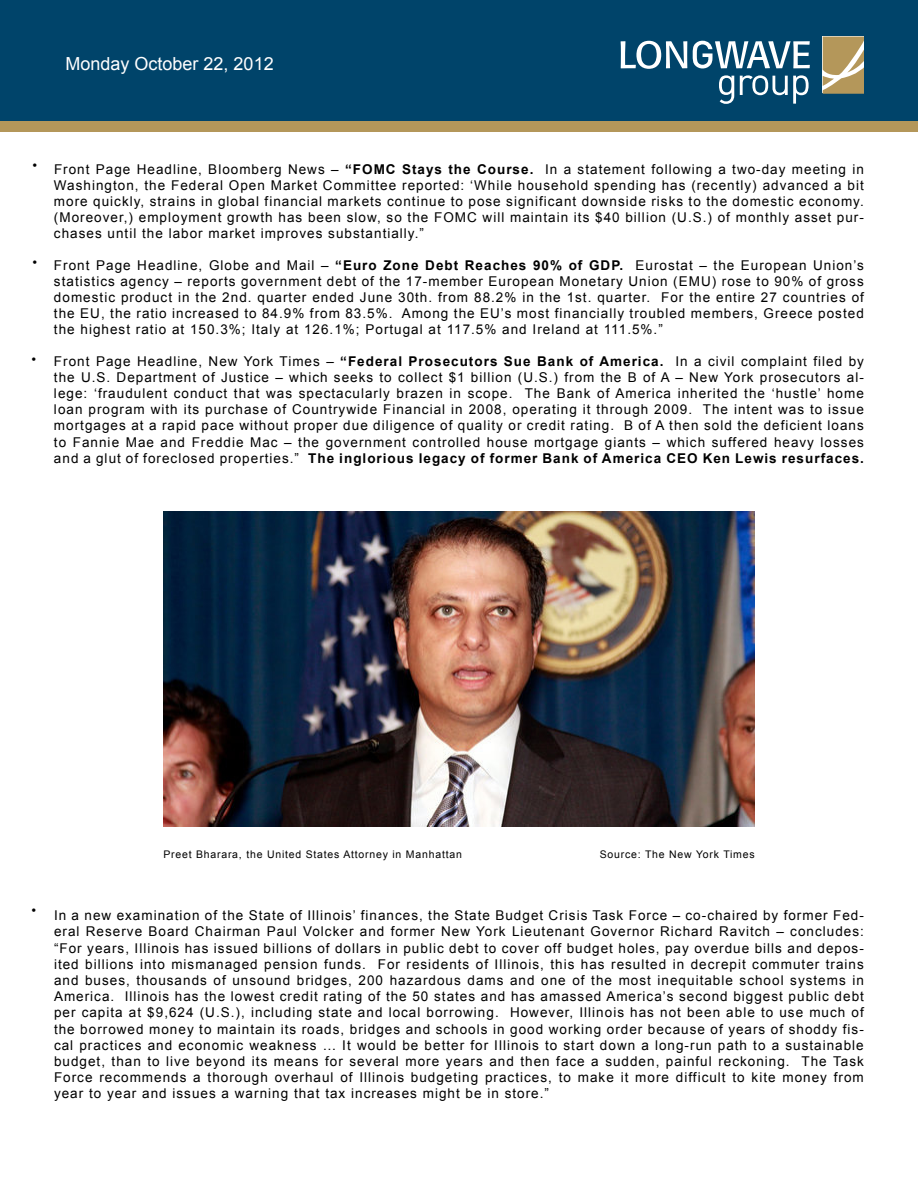
<style>
.page{position:relative;width:918px;height:1188px;background:#fff}
.page>*{position:absolute;margin:0;border:0;box-sizing:border-box;transform-origin:0 0}
.t1{font:18px "Arial";color:#fff}
.t2{font:13.5px/16.2px "Arial";letter-spacing:.075em;color:#000;text-align:justify}
.t3{font:10.5px "Arial";letter-spacing:.075em;color:#000}
.s1{font-weight:700}
</style>
<div class="page">
<div style="left:0;top:0;width:918px;height:123px;background:#00446a"></div>
<div style="left:0;top:122px;width:918px;height:10px;background:#b4975a"></div>
<svg style="left:621px;top:41px;width:66px;height:28px"></svg>
<svg style="left:693px;top:41px;width:117px;height:27px"></svg>
<svg style="left:719px;top:75px;width:15px;height:29px"></svg>
<svg style="left:740px;top:75px;width:69px;height:29px"></svg>
<svg style="left:823px;top:37px;width:41px;height:57px;background:#c0a877"></svg>
<img style="left:163px;top:512px;width:592px;height:315px">
<h1 class="t1" style="left:66px;top:52px;width:210px">Monday October 22, 2012</h1>
<p class="t2" style="left:54px;top:161px;width:811px;text-indent:-22px">• Front Page Headline, Bloomberg News – <span class="s1">“FOMC Stays the Course.</span> In a statement following a two-day meeting in Washington, the Federal Open Market Committee reported: ‘While household spending has (recently) advanced a bit more quickly, strains in global financial markets continue to pose significant downside risks to the domestic economy. (Moreover,) employment growth has been slow, so the FOMC will maintain its $40 billion (U.S.) of monthly asset pur&shy;chases until the labor market improves substantially.”</p>
<p class="t2" style="left:54px;top:257px;width:812px">Front Page Headline, Globe and Mail – <span class="s1">“Euro Zone Debt Reaches 90% of GDP.</span> Eurostat – the European Union’s statistics agency – reports government debt of the 17-member European Monetary Union (EMU) rose to 90% of gross domestic product in the 2nd. quarter ended June 30th. from 88.2% in the 1st. quarter. For the entire 27 countries of the EU, the ratio increased to 84.9% from 83.5%. Among the EU’s most financially troubled members, Greece posted the highest ratio at 150.3%; Italy at 126.1%; Portugal at 117.5% and Ireland at 111.5%.”</p>
<p class="t2" style="left:54px;top:353px;width:812px">Front Page Headline, New York Times – <span class="s1">“Federal Prosecutors Sue Bank of America.</span> In a civil complaint filed by the U.S. Department of Justice – which seeks to collect $1 billion (U.S.) from the B of A – New York prosecutors al&shy;lege: ‘fraudulent conduct that was spectacularly brazen in scope. The Bank of America inherited the ‘hustle’ home loan program with its purchase of Countrywide Financial in 2008, operating it through 2009. The intent was to issue mortgages at a rapid pace without proper due diligence of quality or credit rating. B of A then sold the deficient loans to Fannie Mae and Freddie Mac – the government controlled house mortgage giants – which suffered heavy losses and a glut of foreclosed properties.” <span class="s1">The inglorious legacy of former Bank of America CEO Ken Lewis resurfaces.</span></p>
<p class="t2" style="left:32px;top:255px;width:6px">•</p>
<p class="t2" style="left:31px;top:352px;width:6px">•</p>
<p class="t3" style="left:163px;top:847px;width:300px">Preet Bharara, the United States Attorney in Manhattan</p>
<p class="t3" style="left:600px;top:847px;width:156px">Source: The New York Times</p>
<p class="t2" style="left:31px;top:903px;width:6px">•</p>
<p class="t2" style="left:54px;top:907px;width:811px">In a new examination of the State of Illinois’ finances, the State Budget Crisis Task Force – co-chaired by former Fed&shy;eral Reserve Board Chairman Paul Volcker and former New York Lieutenant Governor Richard Ravitch – concludes: “For years, Illinois has issued billions of dollars in public debt to cover off budget holes, pay overdue bills and depos&shy;ited billions into mismanaged pension funds. For residents of Illinois, this has resulted in decrepit commuter trains and buses, thousands of unsound bridges, 200 hazardous dams and one of the most inequitable school systems in America. Illinois has the lowest credit rating of the 50 states and has amassed America’s second biggest public debt per capita at $9,624 (U.S.), including state and local borrowing. However, Illinois has not been able to use much of the borrowed money to maintain its roads, bridges and schools in good working order because of years of shoddy fis&shy;cal practices and economic weakness … It would be better for Illinois to start down a long-run path to a sustainable budget, than to live beyond its means for several more years and then face a sudden, painful reckoning. The Task Force recommends a thorough overhaul of Illinois budgeting practices, to make it more difficult to kite money from year to year and issues a warning that tax increases might be in store.”</p>
</div>
